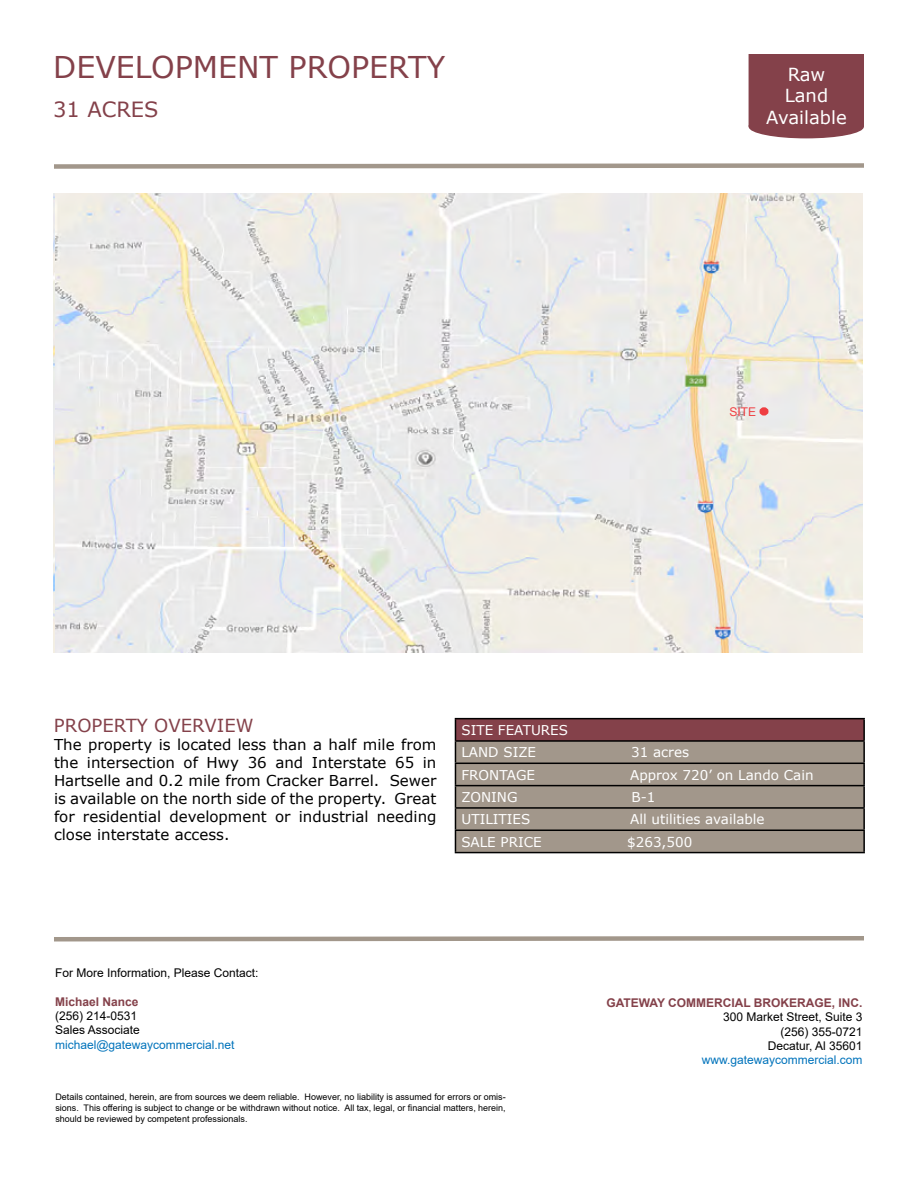
<style>
.page{position:relative;width:918px;height:1188px;background:#fff}
.page>*{position:absolute;margin:0;border:0;box-sizing:border-box;transform-origin:0 0}
.t1{font:30px "MS Reference Sans Serif";color:#84414a}
.t2{font:21px "MS Reference Sans Serif";color:#84414a}
.t3{font:18px/21.6px "MS Reference Sans Serif";color:#fff;text-align:center}
.t4{font:18px "MS Reference Sans Serif";color:#84414a}
.t5{font:15px/18px "MS Reference Sans Serif";color:#000;text-align:justify}
.t6{font:13.5px/22.4px "MS Reference Sans Serif";color:#fff}
.t7{font:12px/14.4px "Arial";color:#000}
.t8{font:12px "Arial";color:#0073bb}
.t9{font:700 12px "Arial";color:#84414a}
.t10{font:12px "Microsoft Sans Serif";color:#ef3e42}
.t11{font:9px/10.8px "Arial";color:#000;text-align:justify}
</style>
<div class="page">
<div style="left:749px;top:54px;width:115px;height:73px;background:#84414a"></div>
<div style="left:749px;top:115px;width:114px;height:23px;background:#84414a;border-radius:50%"></div>
<div style="left:749px;top:114px;width:115px;height:24px;border:2px solid #84414a;border-radius:50%"></div>
<svg style="left:54px;top:163px;width:810px;height:6px;background:#b9b0a7"></svg>
<svg style="left:54px;top:936px;width:810px;height:6px;background:#b9b0a7"></svg>
<div style="left:455px;top:719px;width:409px;height:22px;background:#84414a"></div>
<div style="left:456px;top:742px;width:407px;height:110px;background:#a2978b"></div>
<hr style="left:455px;top:718px;width:410px;height:1px;background:#000">
<hr style="left:863px;top:719px;width:2px;height:21px;background:#000">
<hr style="left:455px;top:740px;width:410px;height:2px;background:#000">
<hr style="left:863px;top:742px;width:2px;height:21px;background:#000">
<hr style="left:455px;top:763px;width:410px;height:1px;background:#000">
<hr style="left:863px;top:764px;width:2px;height:21px;background:#000">
<hr style="left:455px;top:785px;width:410px;height:1px;background:#000">
<hr style="left:863px;top:786px;width:2px;height:21px;background:#000">
<hr style="left:455px;top:807px;width:410px;height:2px;background:#000">
<hr style="left:863px;top:809px;width:2px;height:21px;background:#000">
<hr style="left:455px;top:830px;width:410px;height:1px;background:#000">
<svg style="left:455px;top:719px;width:1px;height:133px"></svg>
<hr style="left:863px;top:831px;width:2px;height:21px;background:#000">
<hr style="left:455px;top:852px;width:410px;height:1px;background:#000">
<img style="left:55px;top:194px;width:808px;height:458px">
<div style="left:760px;top:407px;width:9px;height:9px;border:4px solid #ef3e42;border-radius:50%"></div>
<h1 class="t1" style="left:53px;top:48px;width:393px">DEVELOPMENT PROPERTY</h1>
<h2 class="t2" style="left:53px;top:96px;width:107px">31 ACRES</h2>
<h3 class="t3" style="left:766px;top:63px;width:82px">Raw<br>Land<br>Available</h3>
<h3 class="t10" style="left:729px;top:404px;width:28px">SITE</h3>
<h3 class="t4" style="left:54px;top:714px;width:201px">PROPERTY OVERVIEW</h3>
<p class="t5" style="left:54px;top:735px;width:384px">The property is located less than a half mile from the intersection of Hwy 36 and Interstate 65 in Hartselle and 0.2 mile from Cracker Barrel. Sewer is available on the north side of the property. Great for residential development or industrial needing close interstate access.</p>
<h3 class="t6" style="left:461px;top:718px;width:108px">SITE FEATURES<br>LAND SIZE</h3>
<h3 class="t6" style="left:631px;top:741px;width:59px">31 acres</h3>
<h3 class="t6" style="left:461px;top:763px;width:75px">FRONTAGE</h3>
<h3 class="t6" style="left:630px;top:763px;width:185px">Approx 720’ on Lando Cain</h3>
<h3 class="t6" style="left:461px;top:785px;width:58px">ZONING</h3>
<h3 class="t6" style="left:632px;top:785px;width:25px">B-1</h3>
<h3 class="t6" style="left:461px;top:808px;width:70px">UTILITIES</h3>
<h3 class="t6" style="left:630px;top:808px;width:136px">All utilities available</h3>
<h3 class="t6" style="left:461px;top:830px;width:82px">SALE PRICE</h3>
<h3 class="t6" style="left:627px;top:830px;width:67px">$263,500</h3>
<h3 class="t7" style="left:55px;top:965px;width:205px">For More Information, Please Contact:</h3>
<h3 class="t9" style="left:55px;top:993px;width:85px">Michael Nance</h3>
<h3 class="t7" style="left:55px;top:1008px;width:86px">(256) 214-0531<br>Sales Associate</h3>
<h3 class="t8" style="left:55px;top:1036px;width:181px">michael@gatewaycommercial.net</h3>
<h3 class="t9" style="left:606px;top:994px;width:258px">GATEWAY COMMERCIAL BROKERAGE, INC.</h3>
<h3 class="t7" style="left:723px;top:1010px;width:141px;text-align:right">300 Market Street, Suite 3 (256) 355-0721<br>Decatur, Al 35601</h3>
<h3 class="t8" style="left:702px;top:1052px;width:162px">www.gatewaycommercial.com</h3>
<p class="t11" style="left:55px;top:1092px;width:452px">Details contained, herein, are from sources we deem reliable. However, no liability is assumed for errors or omis&shy;sions. This offering is subject to change or be withdrawn without notice. All tax, legal, or financial matters, herein, should be reviewed by competent professionals.</p>
</div>
